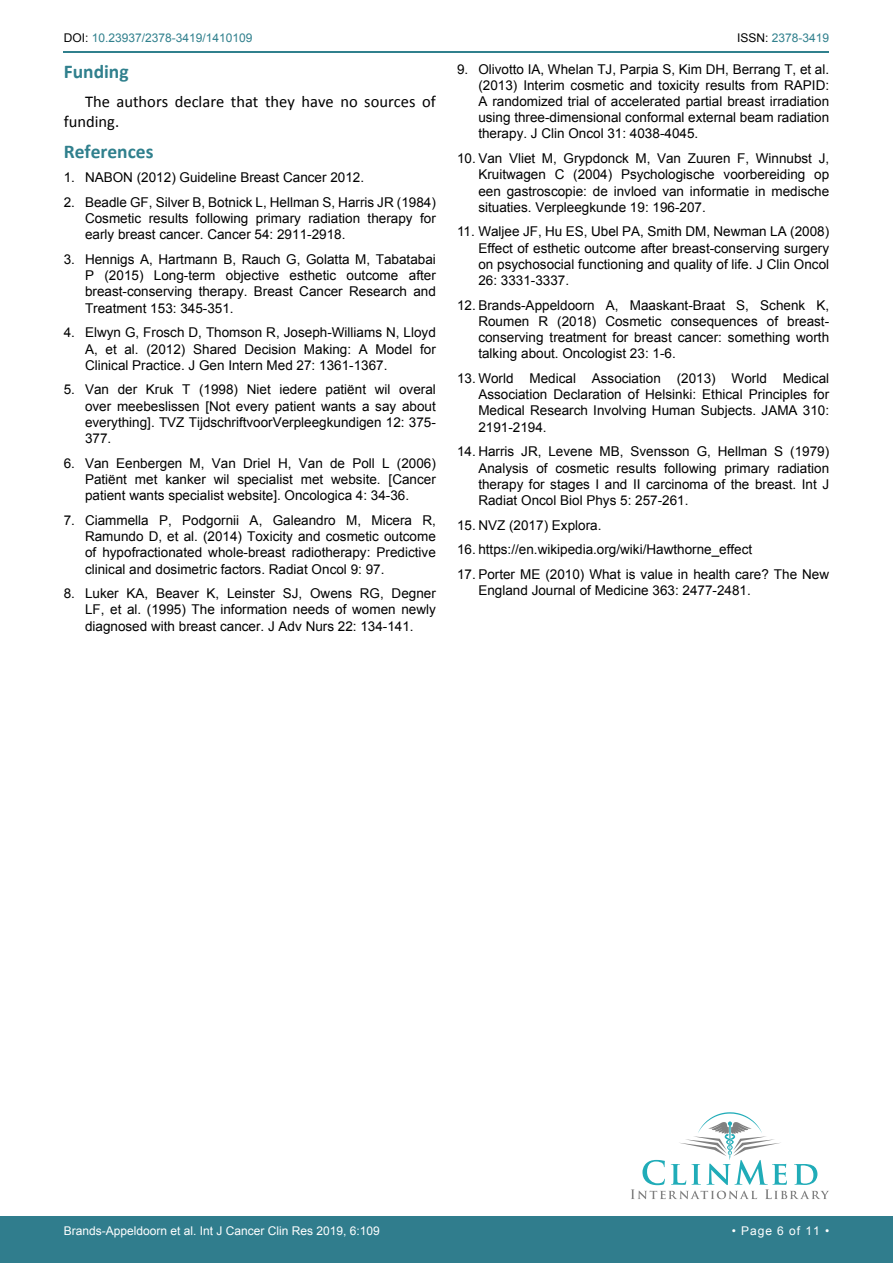
<style>
.page{position:relative;width:893px;height:1263px;background:#fff}
.page>*{position:absolute;margin:0;border:0;box-sizing:border-box;transform-origin:0 0}
.t1{font:700 19.5px "Calibri";color:#30808d}
.t2{font:16.5px/19.8px "Calibri";color:#000}
.t3{font:13.5px/16.2px "Arial";color:#000;text-align:justify}
.t4{font:12px "Arial";color:#fff}
.t5{font:12px "Arial";color:#30808d}
.s1{color:#000}
</style>
<div class="page">
<hr style="left:64px;top:51px;width:765px;height:2px;background:#30808d">
<div style="left:0;top:1217px;width:893px;height:46px;background:#307d8d"></div>
<svg style="left:631px;top:1112px;width:198px;height:87px"></svg>
<p class="t5" style="left:64px;top:30px;width:190px"><span class="s1">DOI:</span> 10.23937/2378-3419/1410109</p>
<p class="t5" style="left:737px;top:30px;width:94px"><span class="s1">ISSN:</span> 2378-3419</p>
<h1 class="t1" style="left:64px;top:59px;width:66px">Funding</h1>
<p class="t2" style="left:64px;top:91px;width:374px;text-indent:21px">The authors declare that they have no sources of funding.</p>
<h1 class="t1" style="left:64px;top:139px;width:91px">References</h1>
<p class="t3" style="left:64px;top:170px;width:302px">1. NABON (2012) Guideline Breast Cancer 2012.</p>
<p class="t3" style="left:85px;top:194px;width:352px;text-indent:-21px">2. Beadle GF, Silver B, Botnick L, Hellman S, Harris JR (1984)<br>Cosmetic results following primary radiation therapy for early breast cancer. Cancer 54: 2911-2918.</p>
<p class="t3" style="left:85px;top:251px;width:352px;text-indent:-21px">3. Hennigs A, Hartmann B, Rauch G, Golatta M, Tabatabai P (2015) Long-term objective esthetic outcome after breast-conserving therapy. Breast Cancer Research and Treatment 153: 345-351.</p>
<p class="t3" style="left:85px;top:325px;width:352px;text-indent:-21px">4. Elwyn G, Frosch D, Thomson R, Joseph-Williams N, Lloyd A, et al. (2012) Shared Decision Making: A Model for Clinical Practice. J Gen Intern Med 27: 1361-1367.</p>
<p class="t3" style="left:85px;top:382px;width:352px;text-indent:-21px">5. Van der Kruk T (1998) Niet iedere patiënt wil overal over meebeslissen [Not every patient wants a say about everything]. TVZ TijdschriftvoorVerpleegkundigen 12: 375- 377.</p>
<p class="t3" style="left:85px;top:455px;width:352px;text-indent:-21px">6. Van Eenbergen M, Van Driel H, Van de Poll L (2006)<br>Patiënt met kanker wil specialist met website. [Cancer patient wants specialist website]. Oncologica 4: 34-36.</p>
<p class="t3" style="left:85px;top:512px;width:352px;text-indent:-21px">7. Ciammella P, Podgornii A, Galeandro M, Micera R, Ramundo D, et al. (2014) Toxicity and cosmetic outcome of hypofractionated whole-breast radiotherapy: Predictive clinical and dosimetric factors. Radiat Oncol 9: 97.</p>
<p class="t3" style="left:85px;top:585px;width:352px;text-indent:-21px">8. Luker KA, Beaver K, Leinster SJ, Owens RG, Degner LF, et al. (1995) The information needs of women newly diagnosed with breast cancer. J Adv Nurs 22: 134-141.</p>
<p class="t3" style="left:478px;top:61px;width:352px;text-indent:-21px">9. Olivotto IA, Whelan TJ, Parpia S, Kim DH, Berrang T, et al. (2013) Interim cosmetic and toxicity results from RAPID:<br>A randomized trial of accelerated partial breast irradiation using three-dimensional conformal external beam radiation therapy. J Clin Oncol 31: 4038-4045.</p>
<p class="t3" style="left:478px;top:150px;width:352px;text-indent:-21px">10. Van Vliet M, Grypdonck M, Van Zuuren F, Winnubst J, Kruitwagen C (2004) Psychologische voorbereiding op een gastroscopie: de invloed van informatie in medische situaties. Verpleegkunde 19: 196-207.</p>
<p class="t3" style="left:478px;top:224px;width:352px;text-indent:-21px">11. Waljee JF, Hu ES, Ubel PA, Smith DM, Newman LA (2008)<br>Effect of esthetic outcome after breast-conserving surgery on psychosocial functioning and quality of life. J Clin Oncol 26: 3331-3337.</p>
<p class="t3" style="left:478px;top:297px;width:352px;text-indent:-21px">12. Brands-Appeldoorn A, Maaskant-Braat S, Schenk K, Roumen R (2018) Cosmetic consequences of breast&shy;conserving treatment for breast cancer: something worth talking about. Oncologist 23: 1-6.</p>
<p class="t3" style="left:478px;top:370px;width:352px;text-indent:-21px">13. World Medical Association (2013) World Medical Association Declaration of Helsinki: Ethical Principles for Medical Research Involving Human Subjects. JAMA 310:<br>2191-2194.</p>
<p class="t3" style="left:478px;top:444px;width:352px;text-indent:-21px">14. Harris JR, Levene MB, Svensson G, Hellman S (1979)<br>Analysis of cosmetic results following primary radiation therapy for stages I and II carcinoma of the breast. Int J Radiat Oncol Biol Phys 5: 257-261.</p>
<p class="t3" style="left:457px;top:517px;width:146px">15. NVZ (2017) Explora.</p>
<p class="t3" style="left:457px;top:542px;width:297px">16. https://en.wikipedia.org/wiki/Hawthorne_effect</p>
<p class="t3" style="left:478px;top:566px;width:352px;text-indent:-21px">17. Porter ME (2010) What is value in health care? The New<br>England Journal of Medicine 363: 2477-2481.</p>
<p class="t4" style="left:64px;top:1223px;width:318px">Brands-Appeldoorn et al. Int J Cancer Clin Res 2019, 6:109</p>
<p class="t4" style="left:732px;top:1223px;width:99px">• Page 6 of 11 •</p>
</div>
